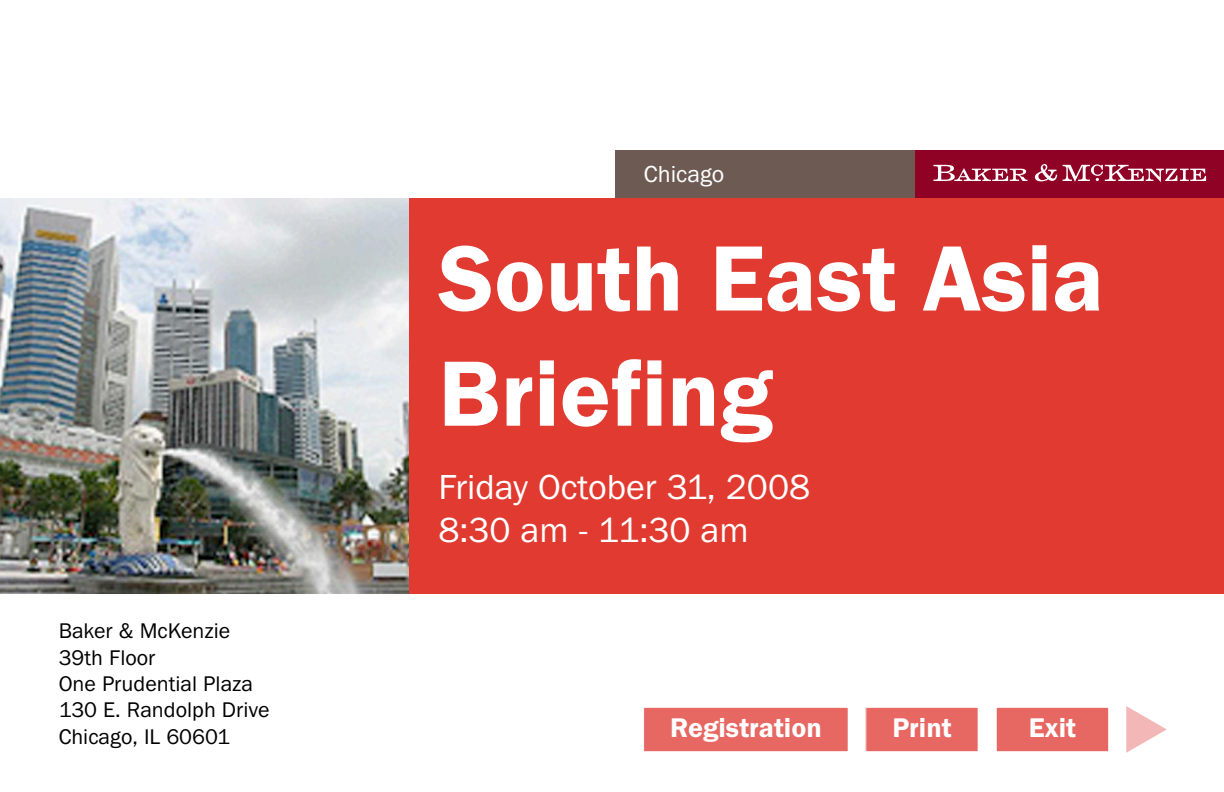
<style>
.page{position:relative;width:1224px;height:792px;background:#fff}
.page>*{position:absolute;margin:0;border:0;box-sizing:border-box;transform-origin:0 0}
.t1{font:600 96px/115.2px "Franklin Gothic";color:#fff}
.t2{font:36px/43.2px "Franklin Gothic";color:#fff}
.t3{font:600 28px "Franklin Gothic";color:#fff}
.t4{font:24px "Franklin Gothic";color:#fff}
.t5{font:22px/26.4px "Franklin Gothic";color:#000}
</style>
<div class="page">
<div style="left:616px;top:150px;width:318px;height:48px;background:#6d5b53"></div>
<div style="left:915px;top:150px;width:309px;height:48px;background:#900126"></div>
<svg style="left:1035px;top:164px;width:22px;height:17px"></svg>
<svg style="left:933px;top:165px;width:94px;height:16px"></svg>
<svg style="left:1063px;top:164px;width:143px;height:18px"></svg>
<div style="left:397px;top:198px;width:827px;height:396px;background:#e13a30"></div>
<img style="left:0;top:198px;width:408px;height:396px">
<div style="left:996px;top:707px;width:113px;height:45px;background:#e76763"></div>
<div style="left:996px;top:707px;width:113px;height:45px;border:1px solid #fff"></div>
<div style="left:866px;top:707px;width:112px;height:45px;background:#e76763"></div>
<div style="left:865px;top:707px;width:114px;height:45px;border:1px solid #fff"></div>
<div style="left:644px;top:707px;width:204px;height:45px;background:#e76763"></div>
<div style="left:643px;top:707px;width:206px;height:45px;border:1px solid #fff"></div>
<p class="t5" style="left:59px;top:618px;width:212px">Baker &amp; McKenzie<br>39th Floor<br>One Prudential Plaza<br>130 E. Randolph Drive<br>Chicago, IL 60601</p>
<p class="t4" style="left:644px;top:159px;width:82px">Chicago</p>
<h1 class="t1" style="left:438px;top:222px;width:667px">South East Asia<br>Briefing</h1>
<h2 class="t2" style="left:438px;top:466px;width:373px">Friday October 31, 2008<br>8:30 am - 11:30 am</h2>
<p class="t3" style="left:670px;top:710px;width:153px">Registration</p>
<p class="t3" style="left:892px;top:710px;width:61px">Print</p>
<p class="t3" style="left:1029px;top:710px;width:49px">Exit</p>
</div>
